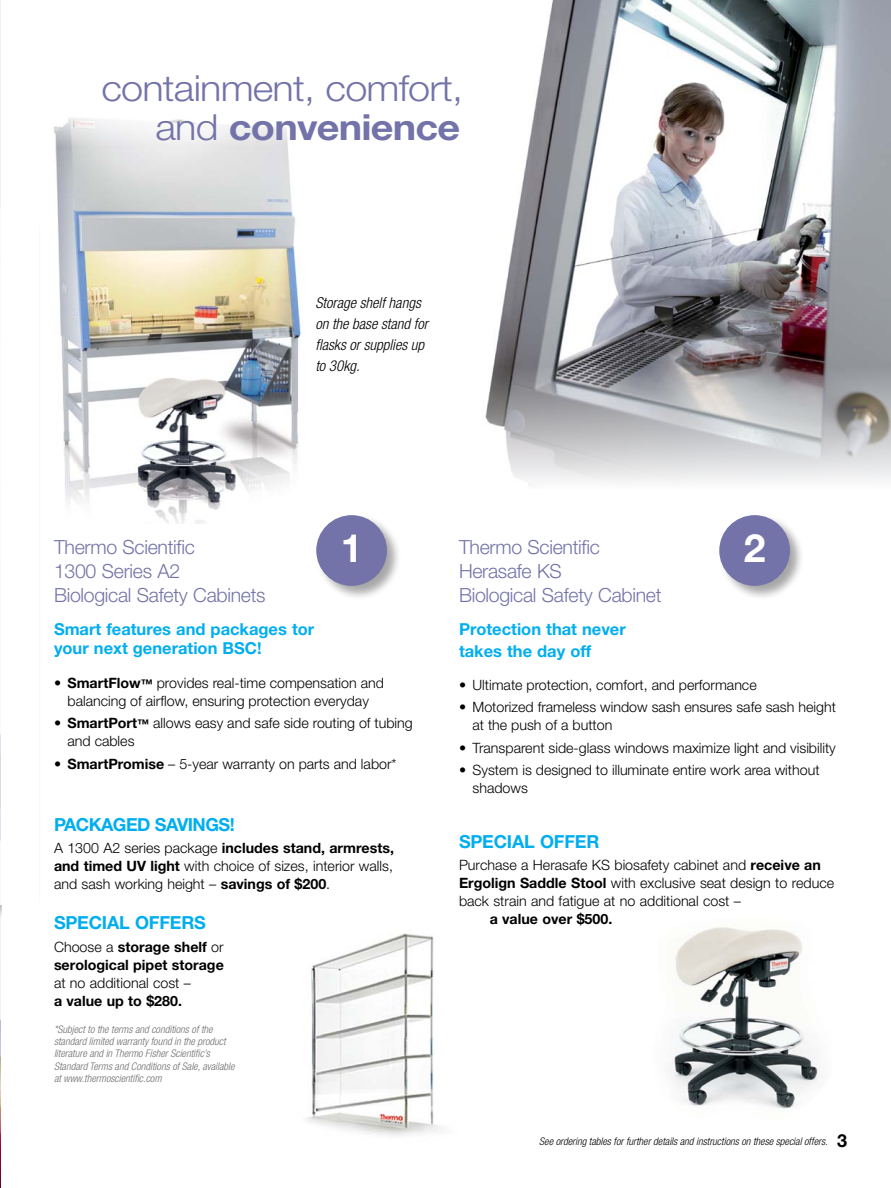
<style>
.page{position:relative;width:891px;height:1188px;background:#fff}
.page>*{position:absolute;margin:0;border:0;box-sizing:border-box;transform-origin:0 0}
.t1{font:700 39.15px "Helvetica Neue LT Std";color:#fff}
.t2{font:300 36px/39px "Helvetica Neue LT Std";letter-spacing:-.02em;color:#7473a9;text-align:right;scale:1.1 1}
.t3{font:300 19.5px/24px "Helvetica Neue LT Std";letter-spacing:-.015em;color:#7473a9}
.t4{font:700 18px "Helvetica Neue LT Std";letter-spacing:-.01em;color:#00aeef}
.t5{font:700 16.5px/19.5px "Helvetica Neue LT Std";color:#00aeef}
.t6{font:italic 300 condensed 15px/21px "Helvetica Neue LT Std";color:#000}
.t7{font:300 14.25px/18px "Helvetica Neue LT Std";color:#000}
.t8{font:700 14.25px/18px "Helvetica Neue LT Std";color:#000}
.t9{font:italic 300 condensed 10.5px/12px "Helvetica Neue LT Std";color:#6d6e71}
.t10{font:italic 300 condensed 10.5px "Helvetica Neue LT Std";color:#000}
.s1{font-weight:700}
.s2{font-weight:700;font-size:12px}
.s3{font-weight:300}
.s4{font-weight:700;font-style:normal;font-stretch:normal;font-size:18px}
</style>
<div class="page">
<img style="left:493px;top:1px;width:398px;height:366px">
<svg style="left:485px;top:367px;width:406px;height:118px"></svg>
<img style="left:55px;top:147px;width:247px;height:377px">
<img style="left:670px;top:926px;width:150px;height:183px">
<svg style="left:0;top:0;width:2px;height:1188px"></svg>
<div style="left:315px;top:514px;width:87px;height:87px;background:#000;opacity:.35"></div>
<div style="left:317px;top:516px;width:69px;height:69px;background:#7473a9;border-radius:50%"></div>
<div style="left:316px;top:515px;width:71px;height:71px;border:1px solid #7473a9;border-radius:50%"></div>
<div style="left:718px;top:514px;width:87px;height:87px;background:#000;opacity:.35"></div>
<div style="left:720px;top:516px;width:69px;height:69px;background:#7473a9;border-radius:50%"></div>
<div style="left:719px;top:515px;width:71px;height:71px;border:1px solid #7473a9;border-radius:50%"></div>
<svg style="left:54px;top:118px;width:234px;height:29px;fill:#f0f0f0"></svg>
<img style="left:306px;top:933px;width:135px;height:203px">
<h2 class="t2" style="left:102px;top:68px;width:330px">containment, comfort, and <span class="s1">convenience</span></h2>
<p class="t6" style="left:315px;top:292px;width:114px">Storage shelf hangs on the base stand for flasks or supplies up to 30kg.</p>
<h1 class="t1" style="left:341px;top:524px;width:23px">1</h1>
<h1 class="t1" style="left:744px;top:524px;width:23px">2</h1>
<h3 class="t3" style="left:54px;top:535px;width:213px">Thermo Scientific<br>1300 Series A2<br>Biological Safety Cabinets</h3>
<p class="t5" style="left:54px;top:619px;width:262px">Smart features and packages tor your next generation BSC!</p>
<p class="t7" style="left:54px;top:674px;width:332px;text-align:center">• <span class="s1">SmartFlow</span><span class="s2">™</span> provides real-time compensation and balancing of airflow, ensuring protection everyday</p>
<p class="t7" style="left:68px;top:714px;width:347px;text-indent:-13px">• <span class="s1">SmartPort</span><span class="s2">™</span> allows easy and safe side routing of tubing and cables</p>
<p class="t7" style="left:54px;top:754px;width:344px">• <span class="s1">SmartPromise</span> – 5-year warranty on parts and labor*</p>
<h3 class="t3" style="left:459px;top:535px;width:204px">Thermo Scientific<br>Herasafe KS<br>Biological Safety Cabinet</h3>
<p class="t5" style="left:459px;top:618px;width:168px;line-height:21.6px">Protection that never takes the day off</p>
<p class="t7" style="left:459px;top:676px;width:299px">• Ultimate protection, comfort, and performance</p>
<p class="t7" style="left:472px;top:698px;width:365px;text-indent:-13px">• Motorized frameless window sash ensures safe sash height at the push of a button</p>
<p class="t7" style="left:459px;top:738px;width:378px">• Transparent side-glass windows maximize light and visibility</p>
<p class="t7" style="left:472px;top:761px;width:349px;text-indent:-13px">• System is designed to illuminate entire work area without shadows</p>
<p class="t4" style="left:54px;top:813px;width:48px">packag</p>
<p class="t4" style="left:126px;top:813px;width:110px">ed savings!</p>
<p class="t7" style="left:54px;top:839px;width:342px;text-align:justify">A 1300 A2 series package <span class="s1">includes stand, armrests, and timed UV light</span> with choice of sizes, interior walls, and sash working height – <span class="s1">savings of $200</span>.</p>
<p class="t4" style="left:54px;top:912px;width:151px">special offers</p>
<p class="t8" style="left:54px;top:937px;width:171px"><span class="s3">Choose a</span> storage shelf <span class="s3">or </span>serological pipet storage</p>
<p class="t7" style="left:54px;top:973px;width:138px">at no additional cost –</p>
<p class="t8" style="left:54px;top:991px;width:130px">a value up to $280.</p>
<p class="t9" style="left:54px;top:1024px;width:182px">*Subject to the terms and conditions of the standard limited warranty found in the product literature and in Thermo Fisher Scientific’s Standard Terms and Conditions of Sale, available at www.thermoscientific.com</p>
<p class="t4" style="left:459px;top:830px;width:142px">special offer</p>
<p class="t7" style="left:459px;top:856px;width:377px">Purchase a Herasafe KS biosafety cabinet and <span class="s1">receive an<br>Ergolign Saddle Stool</span> with exclusive seat design to reduce back strain and fatigue at no additional cost –</p>
<p class="t8" style="left:490px;top:910px;width:124px">a value over $500.</p>
<p class="t10" style="left:539px;top:1135px;width:309px">See ordering tables for further details and instructions on these special offers. <span class="s4">3</span></p>
</div>
